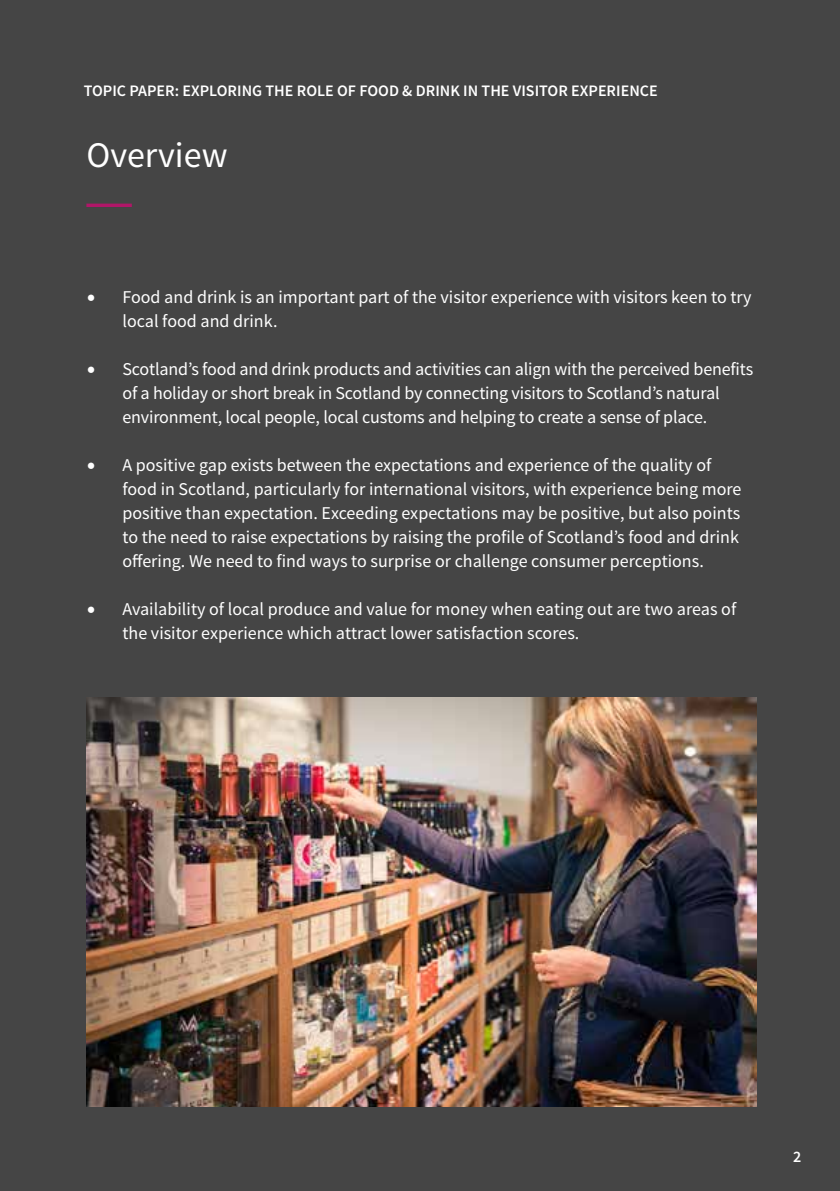
<style>
.page{position:relative;width:840px;height:1191px;background:#fff}
.page>*{position:absolute;margin:0;border:0;box-sizing:border-box;transform-origin:0 0}
.t1{font:36px "Source Sans Pro";color:#fff}
.t2{font:18px/24px "Source Sans Pro";color:#fff}
.t3{font:600 16px "Source Sans Pro";color:#fff}
.s1{font-family:"Minion Pro";font-size:24px}
</style>
<div class="page">
<div style="left:0;top:0;width:839px;height:1191px;background:#454545"></div>
<hr style="left:86px;top:204px;width:46px;height:3px;background:#b01768">
<img style="left:86px;top:697px;width:669px;height:410px">
<p class="t3" style="left:84px;top:80px;width:575px">TOPIC PAPER: EXPLORING THE ROLE OF FOOD &amp; DRINK IN THE VISITOR EXPERIENCE</p>
<h1 class="t1" style="left:86px;top:133px;width:143px">Overview</h1>
<p class="t2" style="left:122px;top:285px;width:630px;text-indent:-36px"><span class="s1">•</span> Food and drink is an important part of the visitor experience with visitors keen to try local food and drink.</p>
<p class="t2" style="left:86px;top:357px;width:668px;text-align:center"><span class="s1">•</span> Scotland’s food and drink products and activities can align with the perceived benefits of a holiday or short break in Scotland by connecting visitors to Scotland’s natural environment, local people, local customs and helping to create a sense of place.</p>
<p class="t2" style="left:122px;top:453px;width:620px;text-indent:-36px"><span class="s1">•</span> A positive gap exists between the expectations and experience of the quality of food in Scotland, particularly for international visitors, with experience being more positive than expectation. Exceeding expectations may be positive, but also points to the need to raise expectations by raising the profile of Scotland’s food and drink offering. We need to find ways to surprise or challenge consumer perceptions.</p>
<p class="t2" style="left:122px;top:597px;width:615px;text-indent:-36px"><span class="s1">•</span> Availability of local produce and value for money when eating out are two areas of the visitor experience which attract lower satisfaction scores.</p>
<p class="t3" style="left:792px;top:1146px;width:10px">2</p>
</div>
